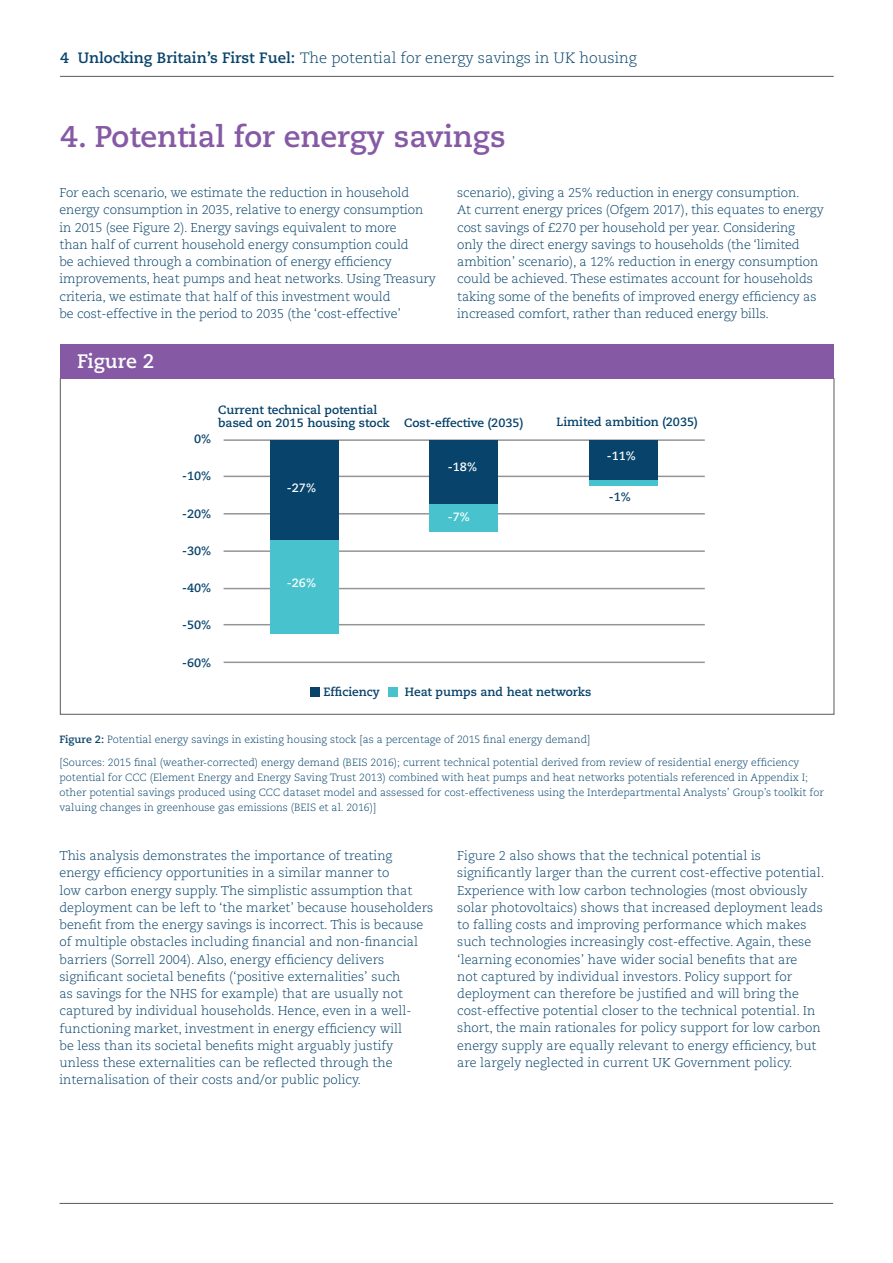
<style>
.page{position:relative;width:893px;height:1263px;background:#fff}
.page>*{position:absolute;margin:0;border:0;box-sizing:border-box;transform-origin:0 0}
.t1{font:700 30px "Caecilia LT Std";color:#8659a5}
.t2{font:700 19.5px "Caecilia LT Std";color:#fff}
.t3{font:300 15px "Caecilia LT Std";color:#07436b}
.t4{font:300 12.75px/17.2px "Caecilia LT Std";color:#07436b}
.t5{font:700 12px/13.5px "Caecilia LT Std";color:#07436b}
.t6{font:700 12px "Caecilia LT Std";color:#fff}
.t7{font:300 10.5px/15px "Caecilia LT Std";color:#07436b}
.s1{font-weight:700}
</style>
<div class="page">
<div style="left:60px;top:345px;width:774px;height:34px;background:#8659a5"></div>
<hr style="left:60px;top:76px;width:774px;height:1px;background:#58595b">
<hr style="left:60px;top:1203px;width:773px;height:1px;background:#58595b">
<hr style="left:224px;top:439px;width:481px;height:2px;background:#939598">
<hr style="left:224px;top:476px;width:481px;height:1px;background:#939598">
<hr style="left:224px;top:513px;width:481px;height:2px;background:#939598">
<hr style="left:224px;top:550px;width:481px;height:2px;background:#939598">
<hr style="left:224px;top:588px;width:481px;height:1px;background:#939598">
<hr style="left:224px;top:624px;width:481px;height:1px;background:#939598">
<hr style="left:224px;top:662px;width:481px;height:1px;background:#939598">
<div style="left:310px;top:687px;width:10px;height:10px;background:#07436b"></div>
<div style="left:389px;top:687px;width:9px;height:10px;background:#48c3cd"></div>
<div style="left:270px;top:440px;width:68px;height:101px;background:#07436b"></div>
<div style="left:429px;top:440px;width:68px;height:64px;background:#07436b"></div>
<div style="left:589px;top:440px;width:68px;height:41px;background:#07436b"></div>
<div style="left:270px;top:541px;width:68px;height:93px;background:#48c3cd"></div>
<div style="left:429px;top:504px;width:68px;height:28px;background:#48c3cd"></div>
<div style="left:589px;top:481px;width:68px;height:5px;background:#48c3cd"></div>
<p class="t3" style="left:60px;top:51px;width:578px"><span class="s1">4 Unlocking Britain’s First Fuel:</span> The potential for energy savings in UK housing</p>
<h1 class="t1" style="left:60px;top:124px;width:447px">4. Potential for energy savings</h1>
<p class="t4" style="left:60px;top:185px;width:378px">For each scenario, we estimate the reduction in household energy consumption in 2035, relative to energy consumption in 2015 (see Figure 2). Energy savings equivalent to more<br>than half of current household energy consumption could<br>be achieved through a combination of energy efficiency improvements, heat pumps and heat networks. Using Treasury criteria, we estimate that half of this investment would<br>be cost-effective in the period to 2035 (the ‘cost-effective’</p>
<p class="t4" style="left:457px;top:185px;width:368px">scenario), giving a 25% reduction in energy consumption.<br>At current energy prices (Ofgem 2017), this equates to energy cost savings of £270 per household per year. Considering only the direct energy savings to households (the ‘limited ambition’ scenario), a 12% reduction in energy consumption could be achieved. These estimates account for households taking some of the benefits of improved energy efficiency as increased comfort, rather than reduced energy bills.</p>
<h2 class="t2" style="left:77px;top:353px;width:79px">Figure 2</h2>
<p class="t5" style="left:218px;top:404px;width:306px">Current technical potential<br>based on 2015 housing stock Cost-effective (2035)</p>
<p class="t5" style="left:194px;top:433px;width:19px">0%</p>
<p class="t5" style="left:182px;top:470px;width:31px">-10%</p>
<p class="t5" style="left:182px;top:508px;width:31px">-20%</p>
<p class="t5" style="left:182px;top:545px;width:31px">-30%</p>
<p class="t5" style="left:182px;top:582px;width:31px">-40%</p>
<p class="t5" style="left:182px;top:619px;width:31px">-50%</p>
<p class="t5" style="left:182px;top:657px;width:31px">-60%</p>
<p class="t6" style="left:287px;top:483px;width:31px">-27%</p>
<p class="t6" style="left:287px;top:578px;width:31px">-26%</p>
<p class="t6" style="left:448px;top:461px;width:31px">-18%</p>
<p class="t6" style="left:448px;top:511px;width:23px">-7%</p>
<p class="t5" style="left:556px;top:416px;width:143px">Limited ambition (2035)</p>
<p class="t6" style="left:607px;top:451px;width:31px">-11%</p>
<p class="t5" style="left:609px;top:491px;width:23px">-1%</p>
<p class="t5" style="left:323px;top:686px;width:58px">Efficiency</p>
<p class="t5" style="left:405px;top:686px;width:188px">Heat pumps and heat networks</p>
<p class="t7" style="left:60px;top:732px;width:532px"><span class="s1">Figure 2:</span> Potential energy savings in existing housing stock [as a percentage of 2015 final energy demand]</p>
<p class="t7" style="left:60px;top:756px;width:766px">[Sources: 2015 final (weather-corrected) energy demand (BEIS 2016); current technical potential derived from review of residential energy efficiency potential for CCC (Element Energy and Energy Saving Trust 2013) combined with heat pumps and heat networks potentials referenced in Appendix I; other potential savings produced using CCC dataset model and assessed for cost-effectiveness using the Interdepartmental Analysts’ Group’s toolkit for valuing changes in greenhouse gas emissions (BEIS et al. 2016)]</p>
<p class="t4" style="left:60px;top:848px;width:375px">This analysis demonstrates the importance of treating energy efficiency opportunities in a similar manner to<br>low carbon energy supply. The simplistic assumption that deployment can be left to ‘the market’ because householders benefit from the energy savings is incorrect. This is because of multiple obstacles including financial and non-financial barriers (Sorrell 2004). Also, energy efficiency delivers significant societal benefits (‘positive externalities’ such<br>as savings for the NHS for example) that are usually not captured by individual households. Hence, even in a well&shy;functioning market, investment in energy efficiency will<br>be less than its societal benefits might arguably justify unless these externalities can be reflected through the internalisation of their costs and/or public policy.</p>
<p class="t4" style="left:457px;top:848px;width:369px">Figure 2 also shows that the technical potential is significantly larger than the current cost-effective potential.<br>Experience with low carbon technologies (most obviously solar photovoltaics) shows that increased deployment leads to falling costs and improving performance which makes such technologies increasingly cost-effective. Again, these ‘learning economies’ have wider social benefits that are<br>not captured by individual investors. Policy support for deployment can therefore be justified and will bring the cost-effective potential closer to the technical potential. In short, the main rationales for policy support for low carbon energy supply are equally relevant to energy efficiency, but are largely neglected in current UK Government policy.</p>
</div>
